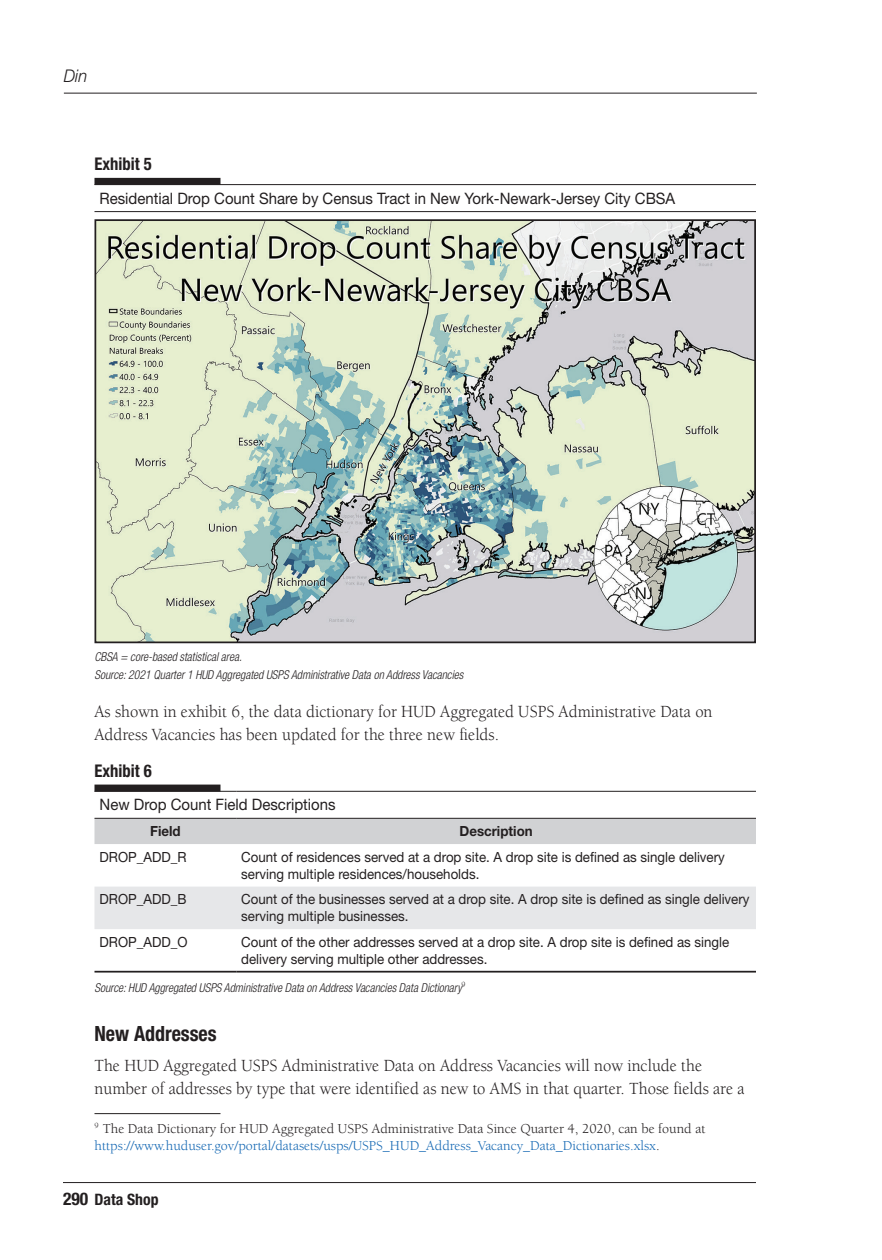
<style>
.page{position:relative;width:882px;height:1260px;background:#fff}
.page>*{position:absolute;margin:0;border:0;box-sizing:border-box;transform-origin:0 0}
.t1{font:700 condensed 21px "Helvetica Neue LT Std";color:#231f20;scale:.95 1}
.t2{font:17.5px/22.8px "Berkeley Std";color:#231f20;scale:.95 1}
.t3{font:700 condensed 17.5px "Helvetica Neue LT Std";color:#231f20;scale:.95 1}
.t4{font:italic 300 17.5px "Helvetica Neue LT Std";color:#231f20;scale:.95 1}
.t5{font:15.75px "Helvetica Neue LT Std";color:#231f20;scale:.95 1}
.t6{font:700 condensed 15.75px "Helvetica Neue LT Std";color:#231f20}
.t7{font:14px/16.8px "Helvetica Neue LT Std";color:#231f20;scale:.95 1}
.t8{font:14px/16.8px "Berkeley Std";color:#1367b3}
.t9{font:700 14px "Helvetica Neue LT Std";color:#231f20;scale:.95 1}
.t10{font:italic 300 condensed 12.25px "Helvetica Neue LT Std";color:#231f20;scale:.95 1}
.s1{color:#231f20}
.s2{font-size:17.5px}
</style>
<div class="page">
<hr style="left:64px;top:93px;width:693px;height:1px;background:#231f20">
<hr style="left:63px;top:1182px;width:693px;height:1px;background:#231f20">
<div style="left:94px;top:178px;width:126px;height:7px;background:#231f20"></div>
<div style="left:94px;top:785px;width:126px;height:7px;background:#231f20"></div>
<hr style="left:94px;top:184px;width:662px;height:1px;background:#231f20">
<hr style="left:94px;top:211px;width:662px;height:1px;background:#231f20">
<img style="left:97px;top:222px;width:656px;height:418px">
<div style="left:94px;top:219px;width:662px;height:424px;border:2px solid #231f20"></div>
<div style="left:94px;top:819px;width:662px;height:25px;background:#d1d2d4"></div>
<div style="left:94px;top:887px;width:662px;height:42px;background:#e6e7e9"></div>
<hr style="left:94px;top:791px;width:142px;height:1px;background:#231f20">
<hr style="left:236px;top:791px;width:520px;height:1px;background:#231f20">
<hr style="left:94px;top:818px;width:142px;height:1px;background:#231f20">
<hr style="left:236px;top:818px;width:520px;height:1px;background:#231f20">
<hr style="left:94px;top:971px;width:142px;height:2px;background:#231f20">
<hr style="left:236px;top:971px;width:520px;height:2px;background:#231f20">
<hr style="left:94px;top:1113px;width:126px;height:1px;background:#231f20">
<p class="t4" style="left:64px;top:66px;width:26px">Din</p>
<p class="t3" style="left:94px;top:153px;width:62px">Exhibit 5</p>
<p class="t5" style="left:100px;top:189px;width:608px">Residential Drop Count Share by Census Tract in New York-Newark-Jersey City CBSA</p>
<p class="t10" style="left:94px;top:650px;width:157px">CBSA = core-based statistical area.</p>
<p class="t10" style="left:94px;top:667px;width:390px">Source: 2021 Quarter 1 HUD Aggregated USPS Administrative Data on Address Vacancies</p>
<p class="t2" style="left:94px;top:700px;width:652px">As shown in exhibit 6, the data dictionary for HUD Aggregated USPS Administrative Data on<br>Address Vacancies has been updated for the three new fields.</p>
<p class="t3" style="left:94px;top:760px;width:62px">Exhibit 6</p>
<p class="t5" style="left:100px;top:795px;width:250px">New Drop Count Field Descriptions</p>
<p class="t9" style="left:150px;top:823px;width:34px">Field</p>
<p class="t9" style="left:460px;top:823px;width:78px">Description</p>
<p class="t7" style="left:100px;top:848px;width:93px">DROP_ADD_R</p>
<p class="t7" style="left:241px;top:848px;width:511px">Count of residences served at a drop site. A drop site is defined as single delivery serving multiple residences/households.</p>
<p class="t7" style="left:100px;top:891px;width:93px">DROP_ADD_B</p>
<p class="t7" style="left:241px;top:891px;width:536px">Count of the businesses served at a drop site. A drop site is defined as single delivery serving multiple businesses.</p>
<p class="t7" style="left:100px;top:933px;width:94px">DROP_ADD_O</p>
<p class="t7" style="left:241px;top:933px;width:515px">Count of the other addresses served at a drop site. A drop site is defined as single delivery serving multiple other addresses.</p>
<p class="t10" style="left:94px;top:981px;width:392px">Source: HUD Aggregated USPS Administrative Data on Address Vacancies Data Dictionary<sup>9</sup></p>
<h3 class="t1" style="left:94px;top:1021px;width:130px">New Addresses</h3>
<p class="t2" style="left:94px;top:1055px;width:686px">The HUD Aggregated USPS Administrative Data on Address Vacancies will now include the number of addresses by type that were identified as new to AMS in that quarter. Those fields are a</p>
<p class="t8" style="left:94px;top:1120px;width:613px"><sup>9</sup> <span class="s1">The Data Dictionary for HUD Aggregated USPS Administrative Data Since Quarter 4, 2020, can be found at </span>https://www.huduser.gov/portal/datasets/usps/USPS_HUD_Address_Vacancy_Data_Dictionaries.xlsx<span class="s1">.</span></p>
<p class="t6" style="left:63px;top:1190px;width:97px"><span class="s2">290</span> Data Shop</p>
</div>
